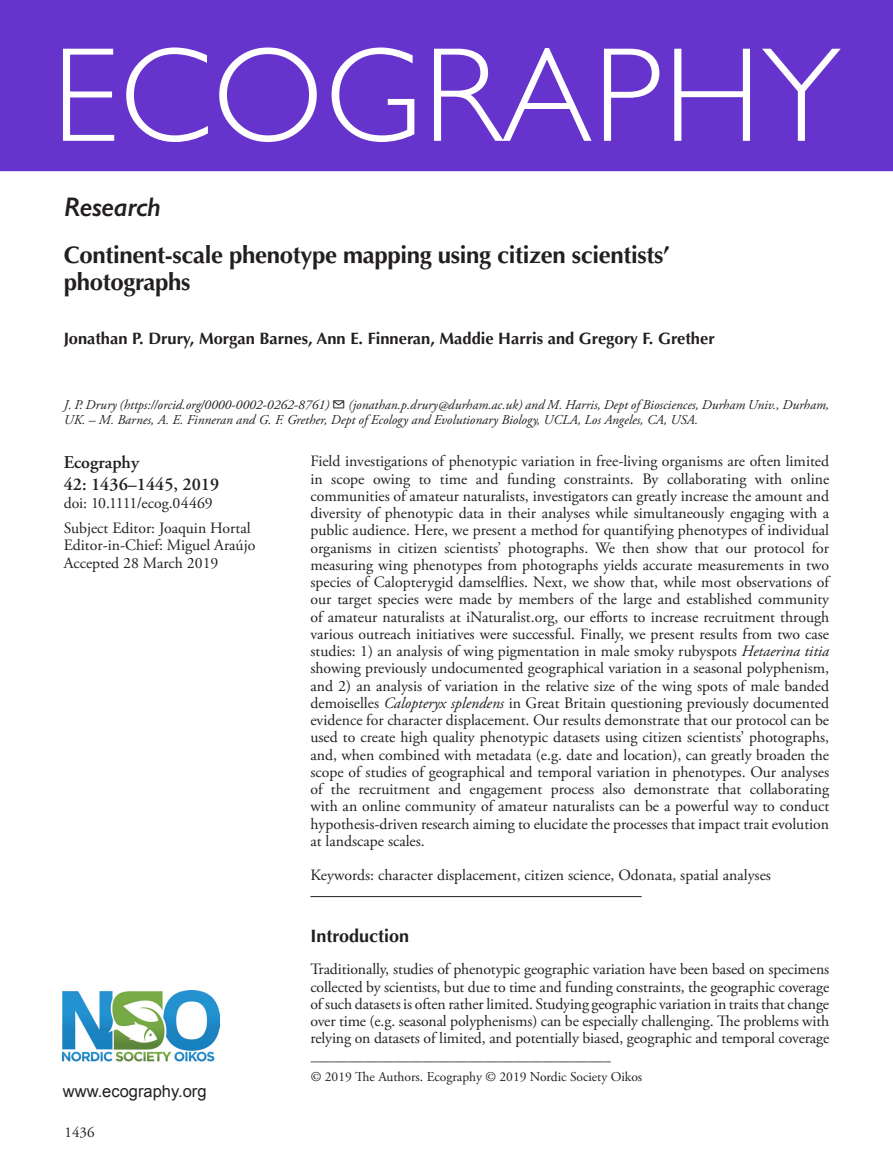
<style>
.page{position:relative;width:893px;height:1174px;background:#fff}
.page>*{position:absolute;margin:0;border:0;box-sizing:border-box;transform-origin:0 0}
.ECOG_Title{font:300 135px "Gill Sans";letter-spacing:.01em;color:#fff}
.AT_TYPE{font:italic 600 27px "Gill Sans";letter-spacing:-.015em;color:#231f20}
.CT{font:700 24px/27px "Optima LT Std";letter-spacing:-.015em;color:#231f20}
.Corres{font:600 18px "Adobe Garamond Pro";color:#231f20}
.H1_Rule{font:700 18px "Optima LT Std";color:#231f20}
.AU{font:700 16.5px "Optima LT Std";color:#231f20}
.t1{font:16.5px "Arial";color:#231f20}
.ABS_TXT{font:15.75px/17.2px "Adobe Garamond Pro";color:#231f20;text-align:justify}
.TXT_Open{font:15.75px/17.2px "Adobe Garamond Pro";letter-spacing:-.01em;color:#231f20;text-align:justify}
.Keywords{font:15.75px "Adobe Garamond Pro";color:#231f20}
.Corres1{font:15.75px "Adobe Garamond Pro";letter-spacing:-.005em;color:#231f20}
.t2{font:15px "Adobe Garamond Pro";color:#231f20}
.Address{font:italic 13.5px/15px "Adobe Garamond Pro";color:#231f20}
.FM_Note{font:13.5px "Adobe Garamond Pro";color:#231f20}
.s1{font-style:italic}
</style>
<div class="page">
<div style="left:0;top:0;width:893px;height:171px;background:#63c"></div>
<img style="left:63px;top:990px;width:156px;height:72px">
<hr style="left:310px;top:896px;width:332px;height:1px;background:#231f20">
<p class="ECOG_Title" style="left:52px;top:-10px;width:790px">ECOGRAPHY</p>
<p class="AT_TYPE" style="left:64px;top:191px;width:99px">Research</p>
<p class="CT" style="left:64px;top:242px;width:608px">Continent-scale phenotype mapping using citizen scientists’ photographs</p>
<p class="AU" style="left:64px;top:329px;width:652px">Jonathan P. Drury, Morgan Barnes, Ann E. Finneran, Maddie Harris and Gregory F. Grether</p>
<p class="Address" style="left:64px;top:397px;width:767px">J. P. Drury (https://orcid.org/0000-0002-0262-8761) ✉ (jonathan.p.drury@durham.ac.uk) and M. Harris, Dept of Biosciences, Durham Univ., Durham,<br>UK. – M. Barnes, A. E. Finneran and G. F. Grether, Dept of Ecology and Evolutionary Biology, UCLA, Los Angeles, CA, USA.</p>
<p class="Corres" style="left:64px;top:452px;width:77px">Ecography</p>
<p class="Corres" style="left:64px;top:473px;width:157px">42: 1436–1445, 2019</p>
<p class="Corres1" style="left:64px;top:493px;width:150px">doi: 10.1111/ecog.04469</p>
<p class="ABS_TXT" style="left:64px;top:520px;width:188px">Subject Editor: Joaquin Hortal</p>
<p class="ABS_TXT" style="left:64px;top:537px;width:193px">Editor-in-Chief: Miguel Araújo</p>
<p class="ABS_TXT" style="left:64px;top:554px;width:156px">Accepted 28 March 2019</p>
<p class="t1" style="left:63px;top:1080px;width:145px">www.ecography.org</p>
<p class="t2" style="left:65px;top:1123px;width:31px">1436</p>
<p class="ABS_TXT" style="left:310px;top:453px;width:520px">Field investigations of phenotypic variation in free-living organisms are often limited in scope owing to time and funding constraints. By collaborating with online communities of amateur naturalists, investigators can greatly increase the amount and diversity of phenotypic data in their analyses while simultaneously engaging with a public audience. Here, we present a method for quantifying phenotypes of individual organisms in citizen scientists’ photographs. We then show that our protocol for measuring wing phenotypes from photographs yields accurate measurements in two species of Calopterygid damselflies. Next, we show that, while most observations of our target species were made by members of the large and established community of amateur naturalists at iNaturalist.org, our efforts to increase recruitment through various outreach initiatives were successful. Finally, we present results from two case studies: 1) an analysis of wing pigmentation in male smoky rubyspots <span class="s1">Hetaerina titia </span>showing previously undocumented geographical variation in a seasonal polyphenism, and 2) an analysis of variation in the relative size of the wing spots of male banded demoiselles <span class="s1">Calopteryx splendens</span> in Great Britain questioning previously documented evidence for character displacement. Our results demonstrate that our protocol can be used to create high quality phenotypic datasets using citizen scientists’ photographs, and, when combined with metadata (e.g. date and location), can greatly broaden the scope of studies of geographical and temporal variation in phenotypes. Our analyses of the recruitment and engagement process also demonstrate that collaborating with an online community of amateur naturalists can be a powerful way to conduct hypothesis-driven research aiming to elucidate the processes that impact trait evolution at landscape scales.</p>
<p class="Keywords" style="left:310px;top:866px;width:462px">Keywords: character displacement, citizen science, Odonata, spatial analyses</p>
<p class="H1_Rule" style="left:310px;top:925px;width:100px">Introduction</p>
<p class="TXT_Open" style="left:310px;top:961px;width:520px">Traditionally, studies of phenotypic geographic variation have been based on specimens collected by scientists, but due to time and funding constraints, the geographic coverage of such datasets is often rather limited. Studying geographic variation in traits that change over time (e.g. seasonal polyphenisms) can be especially challenging. The problems with relying on datasets of limited, and potentially biased, geographic and temporal coverage</p>
<p class="t2" style="left:311px;top:1051px;width:301px">––––––––––––––––––––––––––––––––––––––––</p>
<p class="FM_Note" style="left:311px;top:1068px;width:333px">© 2019 The Authors. Ecography © 2019 Nordic Society Oikos</p>
</div>
